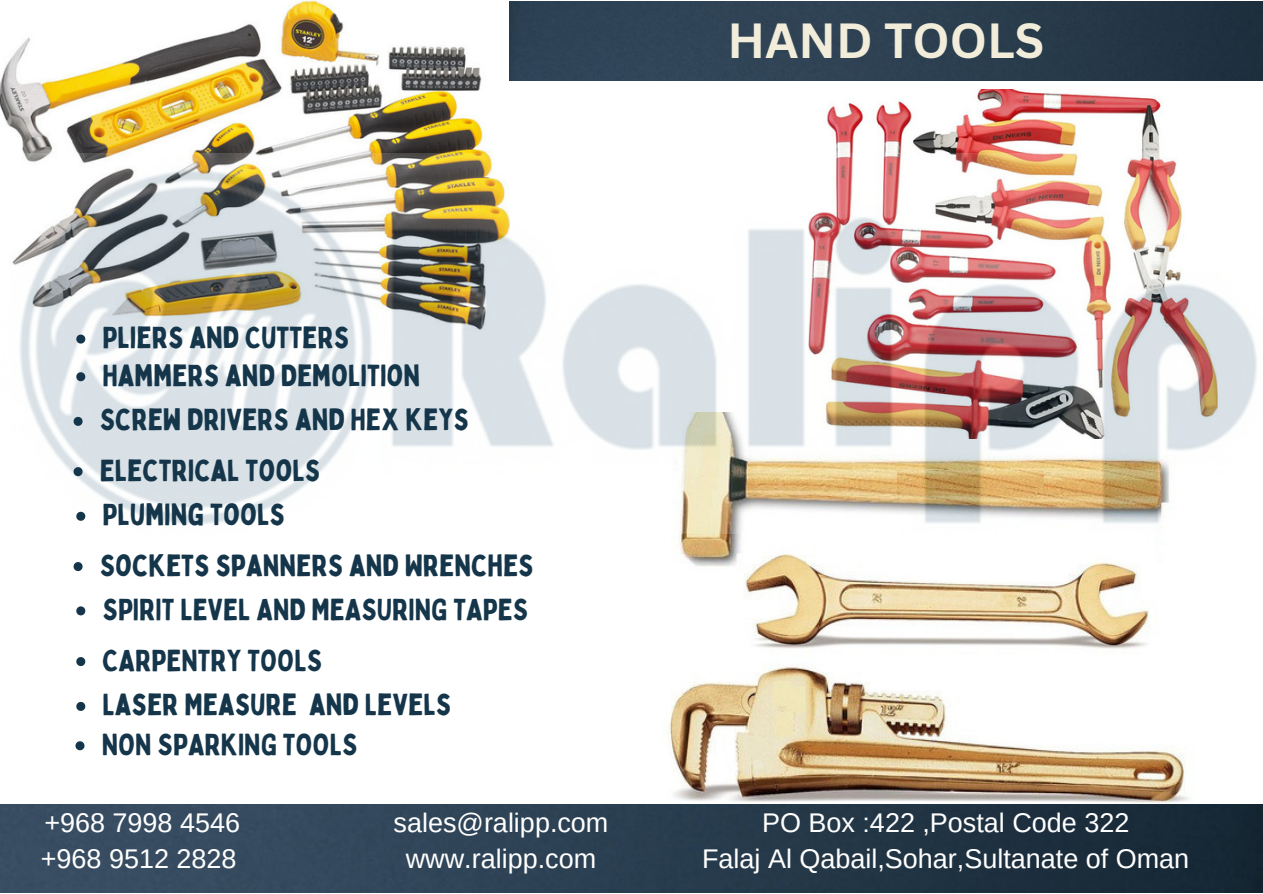
<style>
.page{position:relative;width:1263px;height:894px;background:#fff}
.page>*{position:absolute;margin:0;border:0;box-sizing:border-box;transform-origin:0 0}
.t1{font:700 48px "Canva Sans";color:#f2eddb}
.t2{font:30px "Bobby Jones";color:#15364a}
.t3{font:27px "Arimo";color:#fff}
</style>
<div class="page">
<img style="left:0;top:0;width:490px;height:153px">
<img style="left:509px;top:1px;width:754px;height:79px">
<img style="left:669px;top:533px;width:520px;height:270px">
<img style="left:827px;top:89px;width:334px;height:64px">
<img style="left:0;top:803px;width:1262px;height:89px">
<img style="left:12px;top:153px;width:1245px;height:380px">
<svg style="left:76px;top:334px;width:9px;height:9px"></svg>
<svg style="left:76px;top:372px;width:9px;height:9px"></svg>
<svg style="left:74px;top:417px;width:9px;height:9px"></svg>
<svg style="left:74px;top:467px;width:9px;height:9px"></svg>
<svg style="left:76px;top:511px;width:9px;height:9px"></svg>
<svg style="left:74px;top:562px;width:9px;height:9px"></svg>
<svg style="left:76px;top:606px;width:9px;height:9px"></svg>
<svg style="left:76px;top:657px;width:9px;height:9px"></svg>
<svg style="left:76px;top:701px;width:9px;height:9px"></svg>
<svg style="left:75px;top:741px;width:9px;height:9px"></svg>
<p class="t1" style="left:727px;top:7px;width:318px">HAND TOOLS</p>
<p class="t2" style="left:103px;top:318px;width:248px">PLIERS AND CUTTERS</p>
<p class="t2" style="left:103px;top:356px;width:319px">HAMMERS AND DEMOLITION</p>
<p class="t2" style="left:100px;top:401px;width:370px">SCREW DRIVERS AND HEX KEYS</p>
<p class="t2" style="left:100px;top:451px;width:222px">ELECTRICAL TOOLS</p>
<p class="t2" style="left:103px;top:495px;width:184px">PLUMING TOOLS</p>
<p class="t2" style="left:100px;top:546px;width:435px">SOCKETS SPANNERS AND WRENCHES</p>
<p class="t2" style="left:103px;top:590px;width:427px">SPIRIT LEVEL AND MEASURING TAPES</p>
<p class="t2" style="left:103px;top:641px;width:221px">CARPENTRY TOOLS</p>
<p class="t2" style="left:103px;top:685px;width:350px">LASER MEASURE AND LEVELS</p>
<p class="t2" style="left:102px;top:725px;width:257px">NON SPARKING TOOLS</p>
<p class="t3" style="left:44px;top:807px;width:197px">+968 7998 4546</p>
<p class="t3" style="left:41px;top:843px;width:197px">+968 9512 2828</p>
<p class="t3" style="left:394px;top:807px;width:216px">sales@ralipp.com</p>
<p class="t3" style="left:406px;top:843px;width:192px">www.ralipp.com</p>
<p class="t3" style="left:762px;top:807px;width:369px">PO Box :422 ,Postal Code 322</p>
<p class="t3" style="left:702px;top:843px;width:489px">Falaj Al Qabail,Sohar,Sultanate of Oman</p>
</div>
